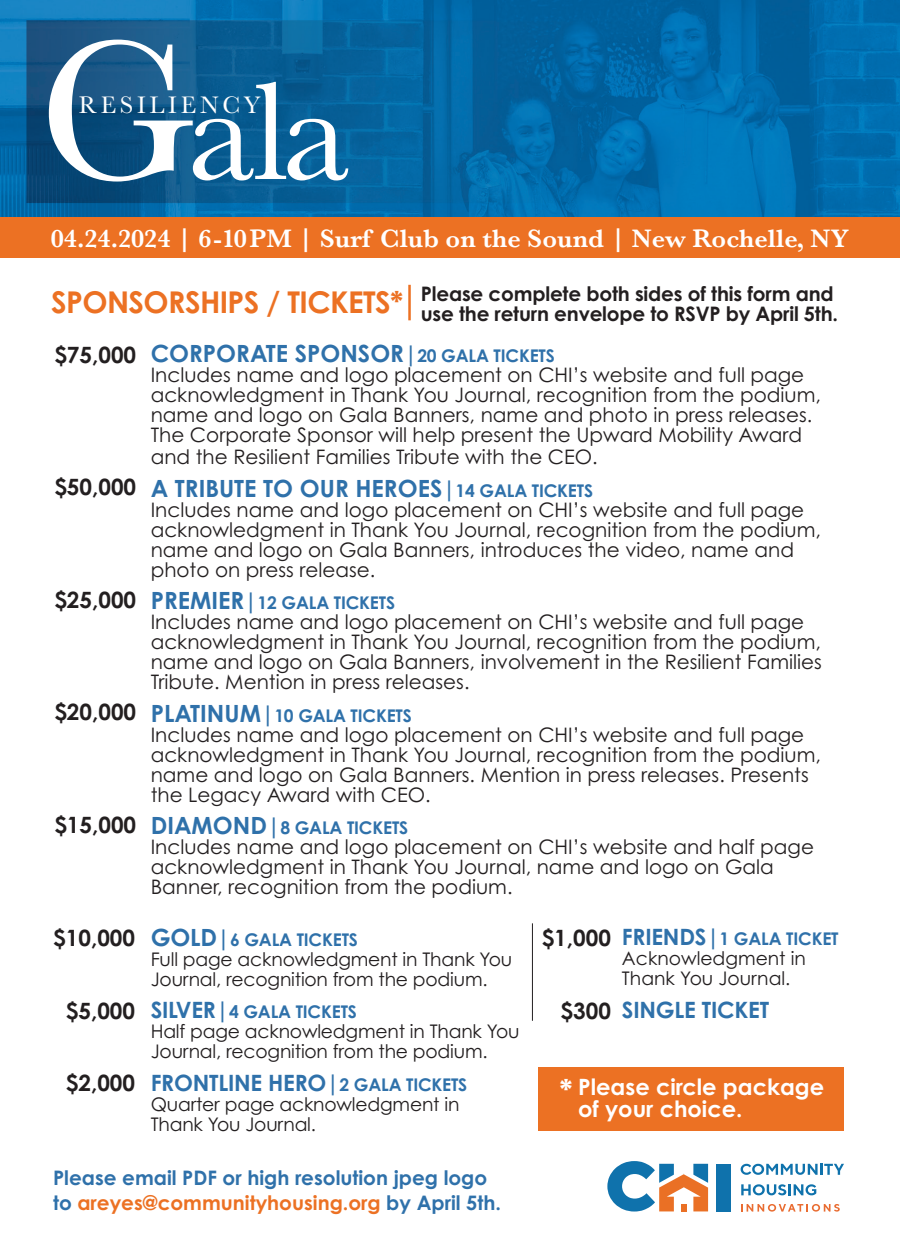
<style>
.page{position:relative;width:900px;height:1260px;background:#fff}
.page>*{position:absolute;margin:0;border:0;box-sizing:border-box;transform-origin:0 0}
.t1{font:206.75px "Baskerville";color:#fff}
.t2{font:144.75px "Baskerville";color:#fff}
.t3{font:700 30px "Century Gothic Pro";letter-spacing:-.02em;color:#ec7123}
.t4{font:700 30px "Century Gothic Pro";color:#fff}
.t5{font:600 26.25px "Baskerville";color:#fff}
.t6{font:24.75px "Baskerville";letter-spacing:.15em;color:#fff}
.t7{font:700 23.75px "Century Gothic Pro";color:#2f71aa}
.t8{font:700 22.5px "Century Gothic Pro";color:#231f20}
.t9{font:700 22.5px "Century Gothic Pro";letter-spacing:-.01em;color:#2f71aa}
.t10{font:700 22.5px/22.5px "Century Gothic Pro";color:#fff}
.t11{font:20px/20px "Century Gothic Pro";color:#231f20}
.t12{font:700 20px/25px "Century Gothic Pro";color:#2f71aa}
.t13{font:700 20px/20px "Century Gothic Pro";letter-spacing:-.01em;color:#231f20}
.t14{font:18.75px/20px "Century Gothic Pro";letter-spacing:-.01em;color:#231f20}
.t15{font:700 17.5px "Century Gothic Pro";letter-spacing:-.01em;color:#2f71aa}
.s1{font-size:22.5px}
.s2{font-size:17.5px}
.s3{font-size:23.75px}
.s4{color:#ec7123}
</style>
<div class="page">
<hr style="left:408px;top:285px;width:3px;height:35px;background:#ec7123">
<div style="left:716px;top:1164px;width:15px;height:47px;background:#0f72ac"></div>
<svg style="left:607px;top:1161px;width:101px;height:51px"></svg>
<svg style="left:741px;top:1164px;width:103px;height:11px"></svg>
<svg style="left:741px;top:1184px;width:75px;height:11px"></svg>
<svg style="left:741px;top:1204px;width:99px;height:8px"></svg>
<img style="left:0;top:0;width:900px;height:218px">
<div style="left:539px;top:1068px;width:305px;height:63px;background:#ec7123"></div>
<hr style="left:532px;top:923px;width:1px;height:98px;background:#231f20">
<div style="left:0;top:218px;width:900px;height:40px;background:#ec7123"></div>
<h1 class="t1" style="left:38px;top:-20px;width:161px">G</h1>
<h2 class="t2" style="left:187px;top:40px;width:164px">ala</h2>
<p class="t6" style="left:79px;top:89px;width:183px">RESILIENCY</p>
<p class="t5" style="left:51px;top:220px;width:800px">04.24.2024 | 6-10PM | Surf Club on the Sound | New Rochelle, NY</p>
<p class="t3" style="left:51px;top:283px;width:354px">SPONSORSHIPS / TICKETS*</p>
<p class="t13" style="left:421px;top:283px;width:419px">Please complete both sides of this form and use the return envelope to RSVP by April 5th.</p>
<p class="t8" style="left:54px;top:340px;width:83px">$75,000</p>
<p class="t8" style="left:54px;top:473px;width:83px">$50,000</p>
<p class="t8" style="left:54px;top:585px;width:83px">$25,000</p>
<p class="t8" style="left:54px;top:698px;width:83px">$20,000</p>
<p class="t8" style="left:54px;top:810px;width:83px">$15,000</p>
<p class="t8" style="left:53px;top:924px;width:83px">$10,000</p>
<p class="t8" style="left:66px;top:996px;width:71px">$5,000</p>
<p class="t8" style="left:66px;top:1069px;width:71px">$2,000</p>
<p class="t7" style="left:151px;top:338px;width:406px">CORPORATE SPONSOR<span class="s1">|</span><span class="s2">20 GALA TICKETS</span></p>
<p class="t11" style="left:151px;top:364px;width:672px">Includes name and logo placement on CHI’s website and full page acknowledgment in Thank You Journal, recognition from the podium, name and logo on Gala Banners, name and photo in press releases.<br>The Corporate Sponsor will help present the Upward Mobility Award</p>
<p class="t11" style="left:151px;top:447px;width:449px">and the Resilient Families Tribute with the CEO.</p>
<p class="t7" style="left:151px;top:473px;width:444px">A TRIBUTE TO OUR HEROES<span class="s1">|</span><span class="s2">14 GALA TICKETS</span></p>
<p class="t11" style="left:151px;top:499px;width:672px">Includes name and logo placement on CHI’s website and full page acknowledgment in Thank You Journal, recognition from the podium, name and logo on Gala Banners, introduces the video, name and photo on press release.</p>
<p class="t15" style="left:151px;top:592px;width:246px"><span class="s3">PREMIER</span><span class="s1">|</span>12 GALA TICKETS</p>
<p class="t11" style="left:151px;top:612px;width:673px">Includes name and logo placement on CHI’s website and full page acknowledgment in Thank You Journal, recognition from the podium, name and logo on Gala Banners, involvement in the Resilient Families Tribute. Mention in press releases.</p>
<p class="t15" style="left:151px;top:704px;width:263px"><span class="s3">PLATINUM</span><span class="s1">|</span>10 GALA TICKETS</p>
<p class="t11" style="left:151px;top:724px;width:672px">Includes name and logo placement on CHI’s website and full page acknowledgment in Thank You Journal, recognition from the podium, name and logo on Gala Banners. Mention in press releases. Presents the Legacy Award with CEO.</p>
<p class="t15" style="left:151px;top:817px;width:259px"><span class="s3">DIAMOND</span><span class="s1">|</span>8 GALA TICKETS</p>
<p class="t11" style="left:151px;top:837px;width:665px">Includes name and logo placement on CHI’s website and half page acknowledgment in Thank You Journal, name and logo on Gala<br>Banner, recognition from the podium.</p>
<p class="t15" style="left:151px;top:929px;width:209px"><span class="s3">GOLD</span><span class="s1">|</span>6 GALA TICKETS</p>
<p class="t14" style="left:151px;top:949px;width:363px">Full page acknowledgment in Thank You<br>Journal, recognition from the podium.</p>
<p class="t15" style="left:151px;top:1001px;width:208px"><span class="s1">SILVER|</span>4 GALA TICKETS</p>
<p class="t14" style="left:151px;top:1021px;width:370px">Half page acknowledgment in Thank You<br>Journal, recognition from the podium.</p>
<p class="t9" style="left:151px;top:1069px;width:318px">FRONTLINE HERO|<span class="s2">2 GALA TICKETS</span></p>
<p class="t14" style="left:151px;top:1094px;width:310px">Quarter page acknowledgment in<br>Thank You Journal.</p>
<p class="t8" style="left:542px;top:924px;width:71px">$1,000</p>
<p class="t8" style="left:561px;top:996px;width:52px">$300</p>
<p class="t15" style="left:622px;top:928px;width:218px"><span class="s1">FRIENDS|</span>1 GALA TICKET</p>
<p class="t14" style="left:622px;top:948px;width:186px">Acknowledgment in<br>Thank You Journal.</p>
<p class="t9" style="left:622px;top:995px;width:149px">SINGLE TICKET</p>
<p class="t10" style="left:578px;top:1075px;width:247px">Please circle package of your choice.</p>
<p class="t4" style="left:559px;top:1071px;width:15px">*</p>
<p class="t12" style="left:53px;top:1165px;width:450px">Please email PDF or high resolution jpeg logo to <span class="s4">areyes@communityhousing.org</span> by April 5th.</p>
</div>
